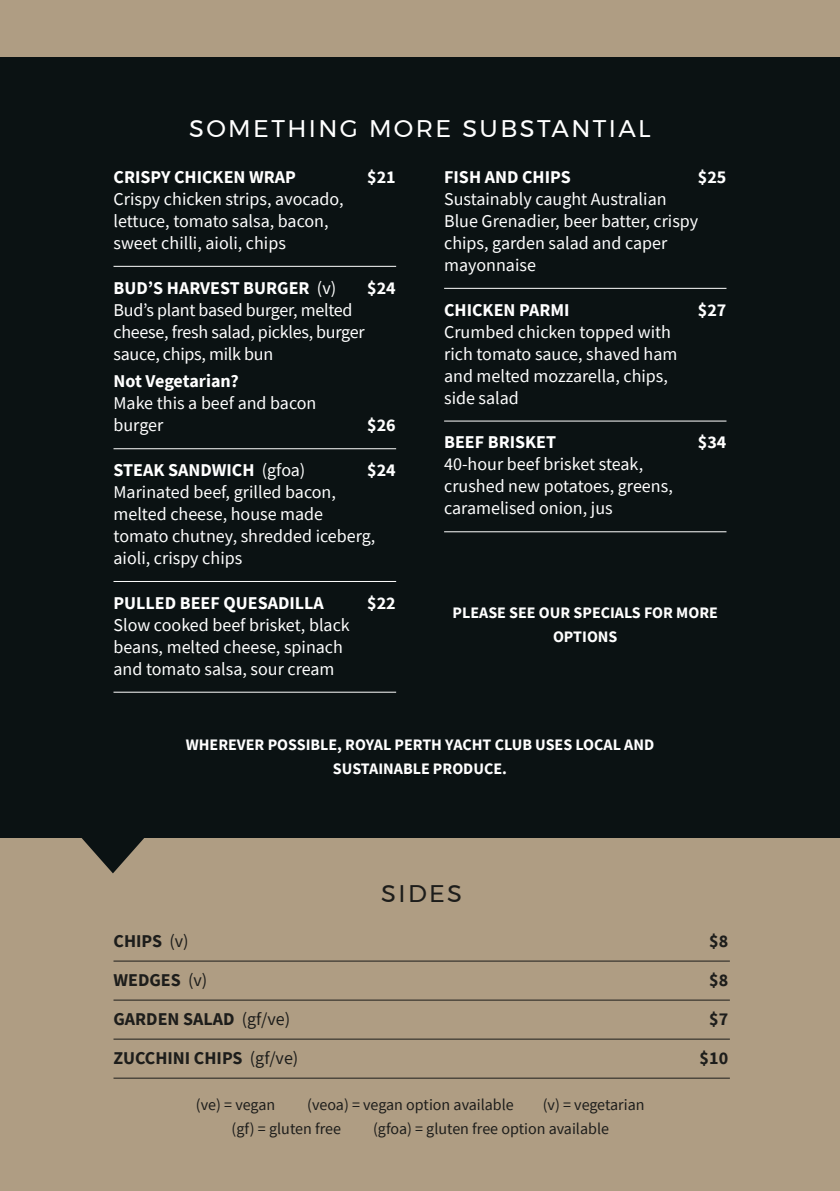
<style>
.page{position:relative;width:840px;height:1191px;background:#fff}
.page>*{position:absolute;margin:0;border:0;box-sizing:border-box;transform-origin:0 0}
.t1{font:24px "Montserrat";letter-spacing:.1em;color:#fff}
.t2{font:24px "Montserrat";letter-spacing:.1em;color:#1d1d1b}
.t3{font:18px/22px "Source Sans Pro";color:#fff}
.t4{font:700 18px "Source Sans Pro";color:#fff}
.t5{font:700 18px "Source Sans Pro";color:#1d1d1b}
.t6{font:700 16px/24px "Source Sans Pro";color:#fff;text-align:center}
.t7{font:16px "Source Sans Pro";color:#1d1d1b}
.s1{font-weight:400}
</style>
<div class="page">
<div style="left:0;top:0;width:839px;height:1191px;background:#af9d83"></div>
<div style="left:0;top:57px;width:839px;height:780px;background:#0b1213"></div>
<svg style="left:57px;top:837px;width:112px;height:36px"></svg>
<hr style="left:113px;top:960px;width:616px;height:1px;background:#1d1d1b">
<hr style="left:113px;top:999px;width:616px;height:1px;background:#1d1d1b">
<hr style="left:113px;top:1038px;width:616px;height:1px;background:#1d1d1b">
<hr style="left:113px;top:1077px;width:616px;height:1px;background:#1d1d1b">
<hr style="left:113px;top:266px;width:283px;height:1px;background:#fff">
<hr style="left:113px;top:448px;width:283px;height:1px;background:#fff">
<hr style="left:113px;top:581px;width:283px;height:1px;background:#fff">
<hr style="left:113px;top:691px;width:283px;height:1px;background:#fff">
<hr style="left:444px;top:288px;width:282px;height:1px;background:#fff">
<hr style="left:444px;top:420px;width:282px;height:1px;background:#fff">
<hr style="left:444px;top:531px;width:282px;height:1px;background:#fff">
<h1 class="t1" style="left:189px;top:110px;width:463px">SOMETHING MORE SUBSTANTIAL</h1>
<p class="t4" style="left:113px;top:165px;width:184px">CRISPY CHICKEN WRAP</p>
<p class="t4" style="left:367px;top:165px;width:30px">$21</p>
<p class="t3" style="left:113px;top:188px;width:231px">Crispy chicken strips, avocado, lettuce, tomato salsa, bacon, sweet chilli, aioli, chips</p>
<p class="t4" style="left:113px;top:275px;width:224px">BUD’S HARVEST BURGER <span class="s1">(v)</span></p>
<p class="t4" style="left:367px;top:275px;width:30px">$24</p>
<p class="t3" style="left:113px;top:298px;width:252px">Bud’s plant based burger, melted cheese, fresh salad, pickles, burger sauce, chips, milk bun</p>
<p class="t4" style="left:113px;top:369px;width:127px">Not Vegetarian?</p>
<p class="t3" style="left:113px;top:392px;width:204px">Make this a beef and bacon burger</p>
<p class="t4" style="left:367px;top:413px;width:30px">$26</p>
<p class="t4" style="left:113px;top:458px;width:193px">STEAK SANDWICH <span class="s1">(gfoa)</span></p>
<p class="t4" style="left:367px;top:458px;width:30px">$24</p>
<p class="t3" style="left:113px;top:481px;width:263px">Marinated beef, grilled bacon, melted cheese, house made tomato chutney, shredded iceberg, aioli, crispy chips</p>
<p class="t4" style="left:113px;top:590px;width:212px">PULLED BEEF QUESADILLA</p>
<p class="t4" style="left:367px;top:590px;width:30px">$22</p>
<p class="t3" style="left:113px;top:613px;width:238px">Slow cooked beef brisket, black beans, melted cheese, spinach and tomato salsa, sour cream</p>
<p class="t4" style="left:444px;top:165px;width:128px">FISH AND CHIPS</p>
<p class="t4" style="left:697px;top:165px;width:30px">$25</p>
<p class="t3" style="left:444px;top:188px;width:255px">Sustainably caught Australian<br>Blue Grenadier, beer batter, crispy chips, garden salad and caper mayonnaise</p>
<p class="t4" style="left:444px;top:297px;width:127px">CHICKEN PARMI</p>
<p class="t4" style="left:697px;top:297px;width:30px">$27</p>
<p class="t3" style="left:444px;top:320px;width:235px">Crumbed chicken topped with rich tomato sauce, shaved ham and melted mozzarella, chips, side salad</p>
<p class="t4" style="left:444px;top:430px;width:113px">BEEF BRISKET</p>
<p class="t4" style="left:697px;top:430px;width:30px">$34</p>
<p class="t3" style="left:444px;top:453px;width:230px">40-hour beef brisket steak, crushed new potatoes, greens, caramelised onion, jus</p>
<p class="t6" style="left:452px;top:600px;width:267px">PLEASE SEE OUR SPECIALS FOR MORE<br>OPTIONS</p>
<p class="t6" style="left:186px;top:732px;width:469px">WHEREVER POSSIBLE, ROYAL PERTH YACHT CLUB USES LOCAL AND<br>SUSTAINABLE PRODUCE.</p>
<h1 class="t2" style="left:381px;top:875px;width:82px">SIDES</h1>
<p class="t5" style="left:113px;top:928px;width:77px">CHIPS <span class="s1">(v)</span></p>
<p class="t5" style="left:708px;top:928px;width:21px">$8</p>
<p class="t5" style="left:113px;top:967px;width:95px">WEDGES <span class="s1">(v)</span></p>
<p class="t5" style="left:708px;top:967px;width:21px">$8</p>
<p class="t5" style="left:113px;top:1006px;width:178px">GARDEN SALAD <span class="s1">(gf/ve)</span></p>
<p class="t5" style="left:708px;top:1006px;width:21px">$7</p>
<p class="t5" style="left:113px;top:1045px;width:186px">ZUCCHINI CHIPS <span class="s1">(gf/ve)</span></p>
<p class="t5" style="left:699px;top:1045px;width:30px">$10</p>
<p class="t7" style="left:196px;top:1094px;width:81px">(ve) = vegan</p>
<p class="t7" style="left:307px;top:1094px;width:208px">(veoa) = vegan option available</p>
<p class="t7" style="left:542px;top:1094px;width:103px">(v) = vegetarian</p>
<p class="t7" style="left:231px;top:1118px;width:111px">(gf) = gluten free</p>
<p class="t7" style="left:373px;top:1118px;width:237px">(gfoa) = gluten free option available</p>
</div>
